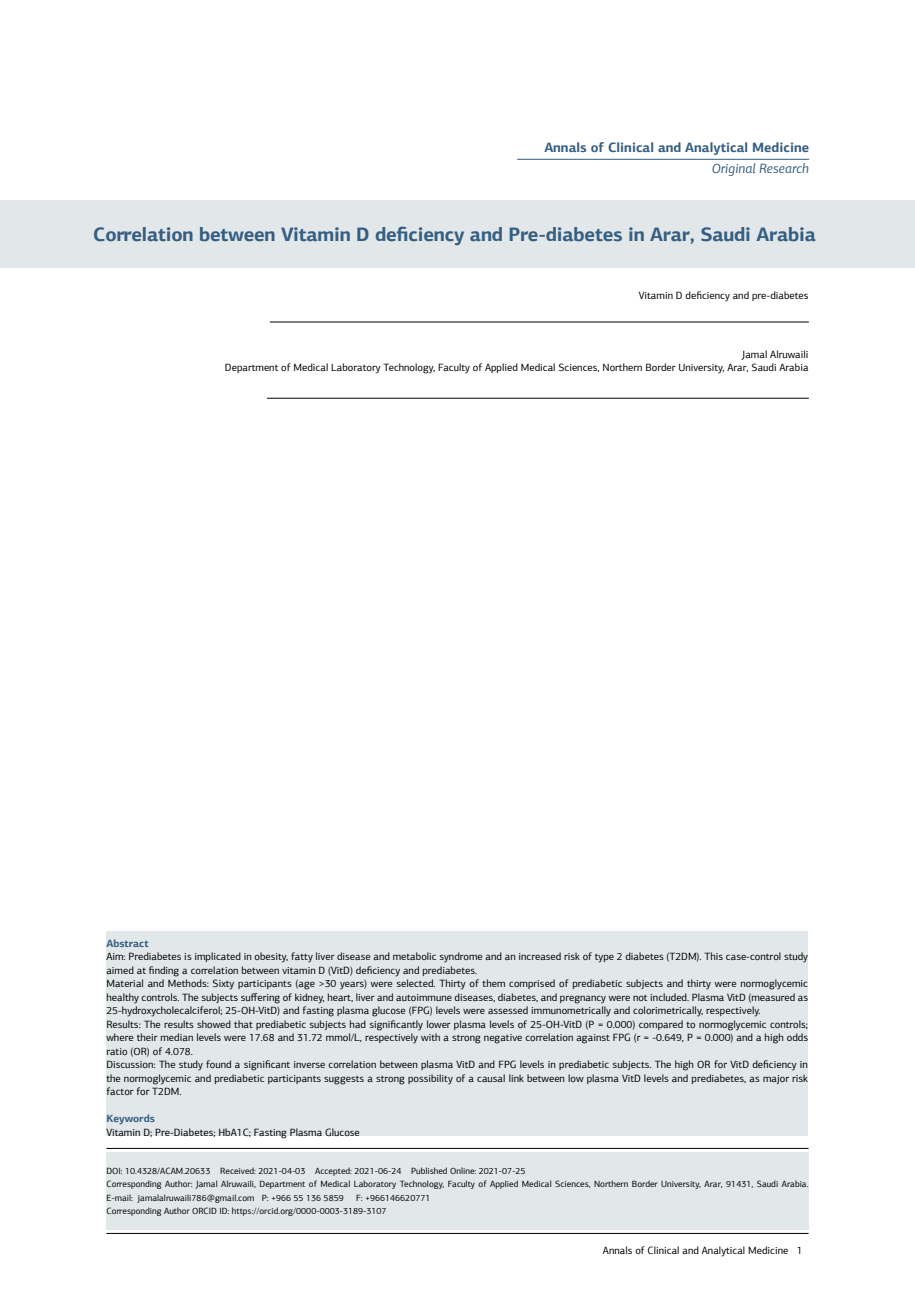
<style>
.page{position:relative;width:915px;height:1306px;background:#fff}
.page>*{position:absolute;margin:0;border:0;box-sizing:border-box;transform-origin:0 0}
.t1{font:700 19.5px "PF Agora Sans Pro";letter-spacing:-.01em;color:#355e81}
.t2{font:700 13.5px "PF Agora Sans Pro";color:#355e81}
.t3{font:italic 13.5px "PF Agora Sans Pro";color:#355e81}
.t4{font:10.5px/13.5px "PF Agora Sans Pro";color:#000;text-align:right}
.t5{font:700 10.5px "PF Agora Sans Pro";color:#355e81}
.t6{font:9px/13.5px "PF Agora Sans Pro";color:#000}
</style>
<div class="page">
<hr style="left:106px;top:1233px;width:702px;height:1px;background:#000">
<div style="left:0;top:200px;width:914px;height:68px;background:#e2e7ea"></div>
<hr style="left:106px;top:1148px;width:702px;height:1px;background:#000">
<hr style="left:270px;top:322px;width:538px;height:1px;background:#000">
<hr style="left:267px;top:398px;width:541px;height:1px;background:#000">
<hr style="left:517px;top:159px;width:291px;height:1px;background:#355e81">
<div style="left:106px;top:1151px;width:702px;height:78px;background:#e2e7ea"></div>
<div style="left:106px;top:931px;width:701px;height:204px;background:#e2e7ea"></div>
<p class="t2" style="left:544px;top:139px;width:266px">Annals of Clinical and Analytical Medicine</p>
<p class="t3" style="left:711px;top:160px;width:99px">Original Research</p>
<h1 class="t1" style="left:93px;top:222px;width:724px">Correlation between Vitamin D deficiency and Pre-diabetes in Arar, Saudi Arabia</h1>
<p class="t4" style="left:638px;top:288px;width:171px">Vitamin D deficiency and pre-diabetes</p>
<p class="t4" style="left:225px;top:347px;width:585px">Jamal Alruwaili<br>Department of Medical Laboratory Technology, Faculty of Applied Medical Sciences, Northern Border University, Arar, Saudi Arabia</p>
<p class="t5" style="left:106px;top:936px;width:44px">Abstract</p>
<p class="t4" style="left:106px;top:949px;width:703px;text-align:left">Aim: Prediabetes is implicated in obesity, fatty liver disease and metabolic syndrome and an increased risk of type 2 diabetes (T2DM). This case-control study aimed at finding a correlation between vitamin D (VitD) deficiency and prediabetes.<br>Material and Methods: Sixty participants (age &gt;30 years) were selected. Thirty of them comprised of prediabetic subjects and thirty were normoglycemic healthy controls. The subjects suffering of kidney, heart, liver and autoimmune diseases, diabetes, and pregnancy were not included. Plasma VitD (measured as 25-hydroxycholecalciferol; 25-OH-VitD) and fasting plasma glucose (FPG) levels were assessed immunometrically and colorimetrically, respectively.<br>Results: The results showed that prediabetic subjects had significantly lower plasma levels of 25-OH-VitD (P = 0.000) compared to normoglycemic controls; where their median levels were 17.68 and 31.72 mmol/L, respectively with a strong negative correlation against FPG (r = -0.649, P = 0.000) and a high odds ratio (OR) of 4.078.<br>Discussion: The study found a significant inverse correlation between plasma VitD and FPG levels in prediabetic subjects. The high OR for VitD deficiency in the normoglycemic and prediabetic participants suggests a strong possibility of a causal link between low plasma VitD levels and prediabetes, as major risk factor for T2DM.</p>
<p class="t5" style="left:106px;top:1112px;width:50px">Keywords</p>
<p class="t4" style="left:106px;top:1125px;width:255px">Vitamin D; Pre-Diabetes; HbA1C; Fasting Plasma Glucose</p>
<p class="t6" style="left:106px;top:1164px;width:703px">DOI: 10.4328/ACAM.20633 Received: 2021-04-03 Accepted: 2021-06-24 Published Online: 2021-07-25<br>Corresponding Author: Jamal Alruwaili, Department of Medical Laboratory Technology, Faculty of Applied Medical Sciences, Northern Border University, Arar, 91431, Saudi Arabia.<br>E-mail: jamalalruwaili786@gmail.com P: +966 55 136 5859</p>
<p class="t6" style="left:106px;top:1191px;width:325px;text-indent:249px">F: +966146620771<br>Corresponding Author ORCID ID: https://orcid.org/0000-0003-3189-3107</p>
<p class="t4" style="left:602px;top:1243px;width:201px">Annals of Clinical and Analytical Medicine 1</p>
</div>
